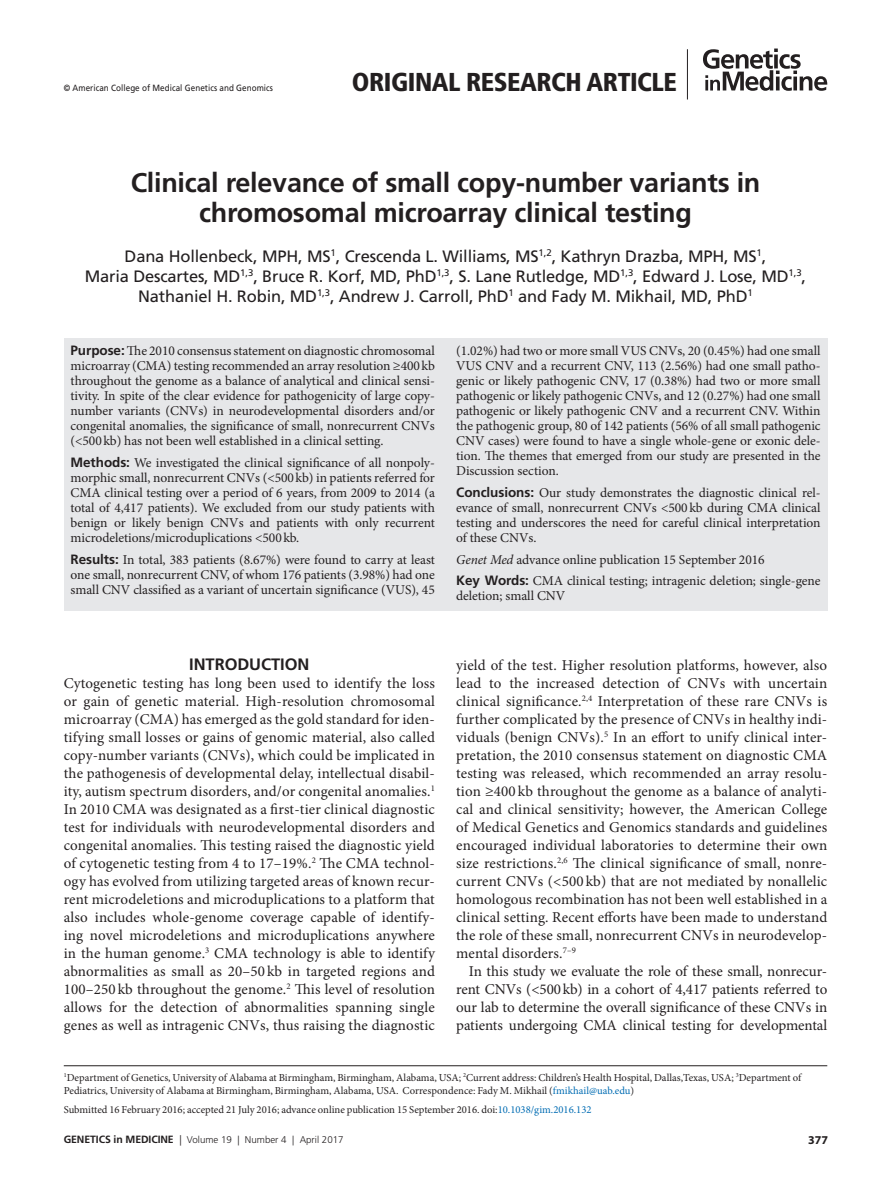
<style>
.page{position:relative;width:893px;height:1187px;background:#fff}
.page>*{position:absolute;margin:0;border:0;box-sizing:border-box;transform-origin:0 0}
.t1{font:700 27px/30px "Frutiger LT Pro";letter-spacing:-.01em;color:#231f20;text-align:center}
.t2{font:900 condensed 25.8px "Frutiger LT Pro";letter-spacing:-.02em;color:#231f20}
.t3{font:16.5px/19.8px "Frutiger LT Pro";letter-spacing:-.01em;color:#231f20;text-align:center}
.t4{font:700 16.5px "Frutiger LT Pro";letter-spacing:-.005em;color:#231f20}
.t5{font:15px/18px "Minion Pro";letter-spacing:.005em;color:#231f20;text-align:justify}
.t6{font:13.5px/15px "Minion Pro";letter-spacing:-.005em;color:#231f20;text-align:justify}
.t7{font:700 12px "Myriad Pro";color:#231f20}
.t8{font:10.65px/12.9px "Minion Pro";color:#231f20}
.t9{font:700 10.5px "Frutiger LT Pro";letter-spacing:-.01em;color:#231f20}
.t10{font:300 9.75px "Frutiger LT Pro";color:#231f20}
.t11{font:9px "Frutiger LT Pro";letter-spacing:.005em;color:#231f20;scale:.9 1}
.s1{font-family:"Frutiger LT Pro";font-weight:700}
.s2{font-style:italic}
.s3{color:#006cb3}
.s4{font-weight:700;font-size:10.5px}
.s5{font-size:10.5px}
</style>
<div class="page">
<hr style="left:687px;top:49px;width:1px;height:50px;background:#231f20">
<svg style="left:703px;top:49px;width:124px;height:42px"></svg>
<div style="left:64px;top:338px;width:763px;height:272px;background:#e6e7e9"></div>
<hr style="left:64px;top:1065px;width:763px;height:1px;background:#231f20">
<p class="t11" style="left:64px;top:82px;width:234px">© American College of Medical Genetics and Genomics</p>
<h2 class="t2" style="left:352px;top:66px;width:326px">ORIGINAL RESEARCH ARTICLE</h2>
<h1 class="t1" style="left:131px;top:167px;width:631px">Clinical relevance of small copy-number variants in chromosomal microarray clinical testing</h1>
<p class="t3" style="left:85px;top:246px;width:723px">Dana Hollenbeck, MPH, MS<sup>1</sup>, Crescenda L. Williams, MS<sup>1,2</sup>, Kathryn Drazba, MPH, MS<sup>1</sup>,<br>Maria Descartes, MD<sup>1,3</sup>, Bruce R. Korf, MD, PhD<sup>1,3</sup>, S. Lane Rutledge, MD<sup>1,3</sup>, Edward J. Lose, MD<sup>1,3</sup>,<br>Nathaniel H. Robin, MD<sup>1,3</sup>, Andrew J. Carroll, PhD<sup>1</sup> and Fady M. Mikhail, MD, PhD<sup>1</sup></p>
<p class="t6" style="left:71px;top:343px;width:366px"><span class="s1">Purpose:</span> The 2010 consensus statement on diagnostic chromosomal microarray (CMA) testing recommended an array resolution ≥400kb throughout the genome as a balance of analytical and clinical sensi&shy;tivity. In spite of the clear evidence for pathogenicity of large copy&shy;number variants (CNVs) in neurodevelopmental disorders and/or congenital anomalies, the significance of small, nonrecurrent CNVs (&lt;500kb) has not been well established in a clinical setting.</p>
<p class="t6" style="left:71px;top:455px;width:366px"><span class="s1">Methods:</span> We investigated the clinical significance of all nonpoly&shy;morphic small, nonrecurrent CNVs (&lt;500kb) in patients referred for CMA clinical testing over a period of 6 years, from 2009 to 2014 (a total of 4,417 patients). We excluded from our study patients with benign or likely benign CNVs and patients with only recurrent microdeletions/microduplications &lt;500kb.</p>
<p class="t6" style="left:71px;top:552px;width:366px"><span class="s1">Results:</span> In total, 383 patients (8.67%) were found to carry at least one small, nonrecurrent CNV, of whom 176 patients (3.98%) had one small CNV classified as a variant of uncertain significance (VUS), 45</p>
<p class="t6" style="left:456px;top:343px;width:366px">(1.02%) had two or more small VUS CNVs, 20 (0.45%) had one small VUS CNV and a recurrent CNV, 113 (2.56%) had one small patho&shy;genic or likely pathogenic CNV, 17 (0.38%) had two or more small pathogenic or likely pathogenic CNVs, and 12 (0.27%) had one small pathogenic or likely pathogenic CNV and a recurrent CNV. Within the pathogenic group, 80 of 142 patients (56% of all small pathogenic CNV cases) were found to have a single whole-gene or exonic dele&shy;tion. The themes that emerged from our study are presented in the Discussion section.</p>
<p class="t6" style="left:456px;top:485px;width:366px"><span class="s1">Conclusions:</span> Our study demonstrates the diagnostic clinical rel&shy;evance of small, nonrecurrent CNVs &lt;500kb during CMA clinical testing and underscores the need for careful clinical interpretation of these CNVs.</p>
<p class="t6" style="left:456px;top:548px;width:366px;line-height:21.8px"><span class="s2">Genet Med</span> advance online publication 15 September 2016<br><span class="s1">Key Words:</span> CMA clinical testing; intragenic deletion; single-gene</p>
<p class="t6" style="left:456px;top:588px;width:111px">deletion; small CNV</p>
<p class="t4" style="left:189px;top:654px;width:122px">INTRODUCTION</p>
<p class="t5" style="left:64px;top:674px;width:373px">Cytogenetic testing has long been used to identify the loss or gain of genetic material. High-resolution chromosomal microarray (CMA) has emerged as the gold standard for iden&shy;tifying small losses or gains of genomic material, also called copy-number variants (CNVs), which could be implicated in the pathogenesis of developmental delay, intellectual disabil&shy;ity, autism spectrum disorders, and/or congenital anomalies.<sup>1<br></sup>In 2010 CMA was designated as a first-tier clinical diagnostic test for individuals with neurodevelopmental disorders and congenital anomalies. This testing raised the diagnostic yield of cytogenetic testing from 4 to 17–19%.<sup>2</sup> The CMA technol&shy;ogy has evolved from utilizing targeted areas of known recur&shy;rent microdeletions and microduplications to a platform that also includes whole-genome coverage capable of identify&shy;ing novel microdeletions and microduplications anywhere in the human genome.<sup>3</sup> CMA technology is able to identify abnormalities as small as 20–50 kb in targeted regions and 100–250 kb throughout the genome.<sup>2</sup> This level of resolution allows for the detection of abnormalities spanning single genes as well as intragenic CNVs, thus raising the diagnostic</p>
<p class="t5" style="left:456px;top:656px;width:373px">yield of the test. Higher resolution platforms, however, also lead to the increased detection of CNVs with uncertain clinical significance.<sup>2,4</sup> Interpretation of these rare CNVs is further complicated by the presence of CNVs in healthy indi&shy;viduals (benign CNVs).<sup>5</sup> In an effort to unify clinical inter&shy;pretation, the 2010 consensus statement on diagnostic CMA testing was released, which recommended an array resolu&shy;tion ≥400 kb throughout the genome as a balance of analyti&shy;cal and clinical sensitivity; however, the American College of Medical Genetics and Genomics standards and guidelines encouraged individual laboratories to determine their own size restrictions.<sup>2,6</sup> The clinical significance of small, nonre&shy;current CNVs (&lt;500 kb) that are not mediated by nonallelic homologous recombination has not been well established in a clinical setting. Recent efforts have been made to understand the role of these small, nonrecurrent CNVs in neurodevelop&shy;mental disorders.<sup>7–9</sup></p>
<p class="t5" style="left:456px;top:962px;width:373px;text-indent:13px">In this study we evaluate the role of these small, nonrecur&shy;rent CNVs (&lt;500kb) in a cohort of 4,417 patients referred to our lab to determine the overall significance of these CNVs in patients undergoing CMA clinical testing for developmental</p>
<p class="t8" style="left:64px;top:1070px;width:739px"><sup>1</sup>Department of Genetics, University of Alabama at Birmingham, Birmingham, Alabama, USA; <sup>2</sup>Current address: Children’s Health Hospital, Dallas,Texas, USA; <sup>3</sup>Department of<br>Pediatrics, University of Alabama at Birmingham, Birmingham, Alabama, USA. Correspondence: Fady M. Mikhail (<span class="s3">fmikhail@uab.edu</span>)</p>
<p class="t8" style="left:64px;top:1103px;width:529px">Submitted 16 February 2016; accepted 21 July 2016; advance online publication 15 September 2016. doi:<span class="s3">10.1038/gim.2016.132</span></p>
<p class="t9" style="left:64px;top:1133px;width:84px">Genetics in medicin</p>
<p class="t10" style="left:168px;top:1134px;width:177px"><span class="s4">e</span> <span class="s5">|</span> Volume 19 | Number 4 | April 2017</p>
<p class="t7" style="left:808px;top:1132px;width:21px">377</p>
</div>
